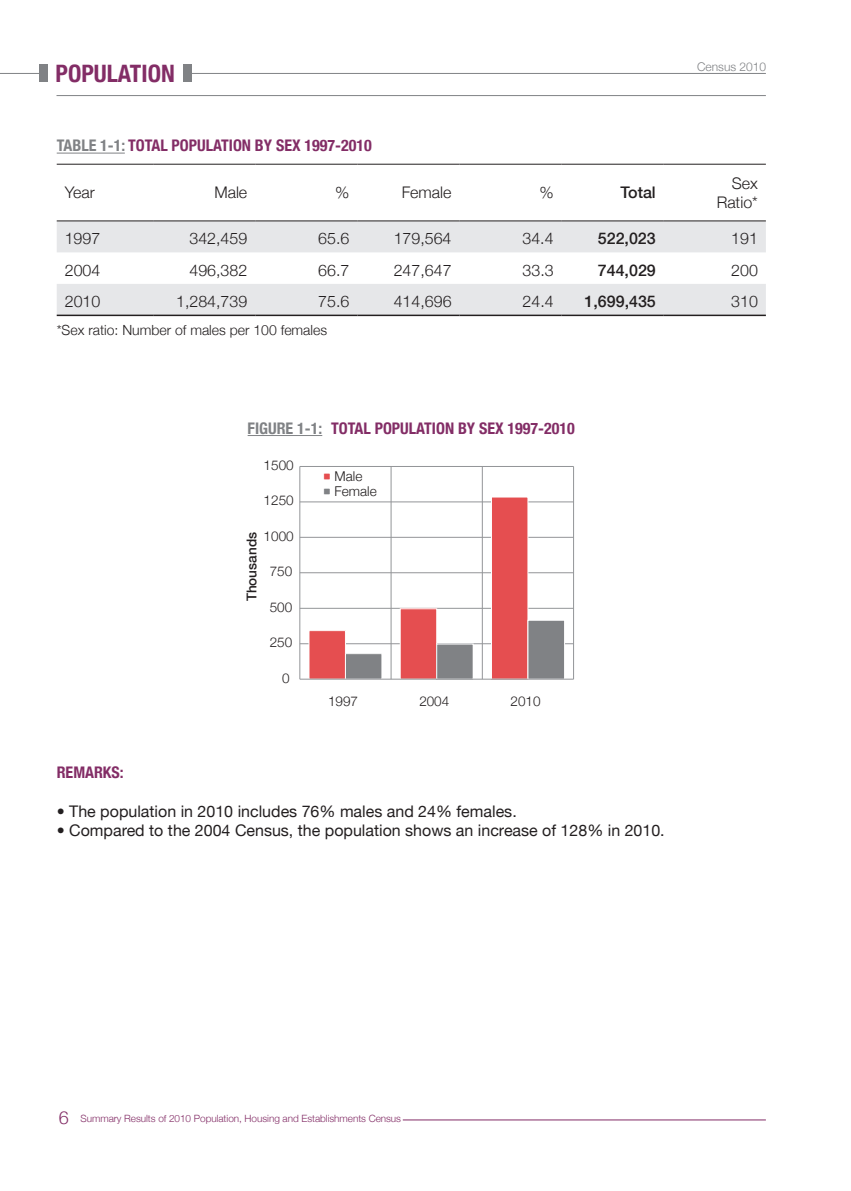
<style>
.page{position:relative;width:851px;height:1191px;background:#fff}
.page>*{position:absolute;margin:0;border:0;box-sizing:border-box;transform-origin:0 0}
.t1{font:700 condensed 24px "Helvetica Neue";color:#832d66}
.t2{font:300 18px "Helvetica Neue";color:#832d66}
.t3{font:16px "Helvetica Neue";color:#231f20}
.t4{font:300 16px "Helvetica Neue";color:#231f20}
.t5{font:700 condensed 16px "Helvetica Neue";color:#832d66}
.t6{font:500 16px "Helvetica Neue";color:#231f20}
.t7{font:700 condensed 16px "Helvetica Neue";color:#808285}
.t8{font:300 14px "Helvetica Neue";color:#231f20}
.t9{font:300 13.6px/15px "Helvetica Neue";color:#231f20}
.t10{font:500 13.6px "Helvetica Neue";letter-spacing:.005em;color:#231f20}
.t11{font:300 12px "Helvetica Neue";color:#808285}
.t12{font:300 10px "Helvetica Neue";letter-spacing:-.005em;color:#832d66}
.s1{color:#808285}
</style>
<div class="page">
<hr style="left:190px;top:73px;width:575px;height:1px;background:#808285">
<hr style="left:0;top:73px;width:43px;height:1px;background:#808285">
<div style="left:183px;top:65px;width:8px;height:17px;background:#808285"></div>
<div style="left:39px;top:65px;width:9px;height:17px;background:#808285"></div>
<hr style="left:57px;top:153px;width:68px;height:1px;background:#808285">
<svg style="left:57px;top:221px;width:708px;height:94px;fill:#e6e7e9"></svg>
<hr style="left:57px;top:315px;width:96px;height:1px;background:#231f20">
<hr style="left:153px;top:315px;width:102px;height:1px;background:#231f20">
<hr style="left:255px;top:315px;width:102px;height:1px;background:#231f20">
<hr style="left:357px;top:315px;width:102px;height:1px;background:#231f20">
<hr style="left:459px;top:315px;width:102px;height:1px;background:#231f20">
<hr style="left:561px;top:315px;width:102px;height:1px;background:#231f20">
<hr style="left:663px;top:315px;width:102px;height:1px;background:#231f20">
<hr style="left:57px;top:220px;width:96px;height:1px;background:#231f20">
<hr style="left:153px;top:220px;width:102px;height:1px;background:#231f20">
<hr style="left:255px;top:220px;width:102px;height:1px;background:#231f20">
<hr style="left:357px;top:220px;width:102px;height:1px;background:#231f20">
<hr style="left:459px;top:220px;width:102px;height:1px;background:#231f20">
<hr style="left:561px;top:220px;width:102px;height:1px;background:#231f20">
<hr style="left:663px;top:220px;width:102px;height:1px;background:#231f20">
<hr style="left:57px;top:164px;width:96px;height:1px;background:#231f20">
<hr style="left:153px;top:164px;width:102px;height:1px;background:#231f20">
<hr style="left:255px;top:164px;width:102px;height:1px;background:#231f20">
<hr style="left:357px;top:164px;width:102px;height:1px;background:#231f20">
<hr style="left:459px;top:164px;width:102px;height:1px;background:#231f20">
<hr style="left:561px;top:164px;width:102px;height:1px;background:#231f20">
<hr style="left:663px;top:164px;width:102px;height:1px;background:#231f20">
<hr style="left:247px;top:435px;width:75px;height:1px;background:#808285">
<hr style="left:300px;top:643px;width:273px;height:1px;background:#939598">
<hr style="left:300px;top:608px;width:273px;height:1px;background:#939598">
<hr style="left:300px;top:572px;width:273px;height:1px;background:#939598">
<hr style="left:300px;top:537px;width:273px;height:1px;background:#939598">
<hr style="left:300px;top:501px;width:273px;height:1px;background:#939598">
<hr style="left:300px;top:466px;width:273px;height:1px;background:#939598">
<hr style="left:390px;top:466px;width:1px;height:213px;background:#939598">
<hr style="left:482px;top:466px;width:1px;height:213px;background:#939598">
<hr style="left:573px;top:466px;width:1px;height:213px;background:#939598">
<div style="left:309px;top:630px;width:36px;height:49px;background:#e54e50"></div>
<div style="left:308px;top:630px;width:38px;height:49px;border:1px solid #fff"></div>
<div style="left:400px;top:609px;width:36px;height:70px;background:#e54e50"></div>
<div style="left:400px;top:608px;width:37px;height:71px;border:1px solid #fff"></div>
<div style="left:491px;top:497px;width:37px;height:182px;background:#e54e50"></div>
<div style="left:491px;top:497px;width:37px;height:182px;border:1px solid #fff"></div>
<div style="left:345px;top:653px;width:37px;height:26px;background:#808285"></div>
<div style="left:345px;top:653px;width:37px;height:26px;border:1px solid #fff"></div>
<div style="left:436px;top:644px;width:37px;height:35px;background:#808285"></div>
<div style="left:436px;top:643px;width:37px;height:36px;border:1px solid #fff"></div>
<div style="left:528px;top:620px;width:36px;height:59px;background:#808285"></div>
<div style="left:527px;top:620px;width:37px;height:59px;border:1px solid #fff"></div>
<hr style="left:299px;top:466px;width:1px;height:213px;background:#939598">
<hr style="left:300px;top:679px;width:273px;height:1px;background:#939598">
<div style="left:323px;top:473px;width:7px;height:7px;background:#e54e50"></div>
<div style="left:323px;top:473px;width:7px;height:7px;border:1px solid #fff"></div>
<div style="left:323px;top:488px;width:7px;height:7px;background:#808285"></div>
<div style="left:323px;top:488px;width:7px;height:7px;border:1px solid #fff"></div>
<hr style="left:56px;top:95px;width:709px;height:1px;background:#808285">
<hr style="left:403px;top:1119px;width:362px;height:1px;background:#832d66">
<h1 class="t1" style="left:56px;top:59px;width:106px">POPULATION</h1>
<p class="t11" style="left:697px;top:59px;width:71px">Census 2010</p>
<p class="t5" style="left:57px;top:136px;width:186px"><span class="s1">TABLE 1-1:</span> TOTAL POPULATION</p>
<p class="t5" style="left:255px;top:136px;width:118px">BY SEX 1997-2010</p>
<p class="t4" style="left:65px;top:183px;width:31px">Year</p>
<p class="t4" style="left:214px;top:183px;width:34px">Male</p>
<p class="t4" style="left:335px;top:183px;width:16px">%</p>
<p class="t4" style="left:401px;top:183px;width:51px">Female</p>
<p class="t4" style="left:539px;top:183px;width:16px">%</p>
<p class="t6" style="left:620px;top:183px;width:37px">Total</p>
<p class="t4" style="left:65px;top:229px;width:37px">1997</p>
<p class="t4" style="left:189px;top:229px;width:59px">342,459</p>
<p class="t4" style="left:318px;top:229px;width:33px">65.6</p>
<p class="t4" style="left:393px;top:229px;width:59px">179,564</p>
<p class="t4" style="left:522px;top:229px;width:33px">34.4</p>
<p class="t6" style="left:598px;top:229px;width:59px">522,023</p>
<p class="t4" style="left:65px;top:260px;width:37px">2004</p>
<p class="t4" style="left:189px;top:260px;width:59px">496,382</p>
<p class="t4" style="left:318px;top:260px;width:33px">66.7</p>
<p class="t4" style="left:393px;top:260px;width:59px">247,647</p>
<p class="t4" style="left:522px;top:260px;width:33px">33.3</p>
<p class="t6" style="left:598px;top:260px;width:59px">744,029</p>
<p class="t4" style="left:65px;top:292px;width:37px">2010</p>
<p class="t8" style="left:57px;top:321px;width:272px">*Sex ratio: Number of males per 100 females</p>
<p class="t4" style="left:176px;top:292px;width:73px">1,284,739</p>
<p class="t4" style="left:318px;top:292px;width:33px">75.6</p>
<p class="t4" style="left:393px;top:292px;width:59px">414,696</p>
<p class="t4" style="left:522px;top:292px;width:33px">24.4</p>
<p class="t6" style="left:584px;top:292px;width:73px">1,699,435</p>
<p class="t7" style="left:247px;top:418px;width:38px">FIGURE</p>
<p class="t7" style="left:297px;top:418px;width:27px">1-1:</p>
<p class="t5" style="left:331px;top:418px;width:115px">TOTAL POPULATION</p>
<p class="t5" style="left:458px;top:418px;width:118px">BY SEX 1997-2010</p>
<p class="t9" style="left:263px;top:457px;width:32px">1500</p>
<p class="t9" style="left:263px;top:493px;width:32px">1250</p>
<p class="t10" style="left:243px;top:601px;width:71px;rotate:-90deg">Thousands</p>
<p class="t9" style="left:263px;top:528px;width:32px">1000</p>
<p class="t9" style="left:270px;top:563px;width:24px">750</p>
<p class="t9" style="left:270px;top:599px;width:24px">500</p>
<p class="t9" style="left:270px;top:634px;width:24px">250</p>
<p class="t9" style="left:282px;top:670px;width:9px">0</p>
<p class="t9" style="left:334px;top:468px;width:44px">Male<br>Female</p>
<p class="t9" style="left:328px;top:694px;width:31px">1997</p>
<p class="t9" style="left:419px;top:694px;width:31px">2004</p>
<p class="t9" style="left:510px;top:694px;width:31px">2010</p>
<p class="t5" style="left:57px;top:763px;width:68px">REMARKS:</p>
<p class="t3" style="left:57px;top:801px;width:461px">• The population in 2010 includes 76% males and 24% females.</p>
<p class="t3" style="left:57px;top:820px;width:609px">• Compared to the 2004 Census, the population shows an increase of 128% in 2010.</p>
<p class="t4" style="left:731px;top:173px;width:28px">Sex</p>
<p class="t4" style="left:716px;top:192px;width:43px">Ratio*</p>
<p class="t4" style="left:731px;top:229px;width:28px">191</p>
<p class="t4" style="left:731px;top:260px;width:28px">200</p>
<p class="t4" style="left:731px;top:292px;width:28px">310</p>
<p class="t2" style="left:59px;top:1106px;width:12px">6</p>
<p class="t12" style="left:81px;top:1112px;width:322px">Summary Results of 2010 Population, Housing and Establishments Census</p>
</div>
